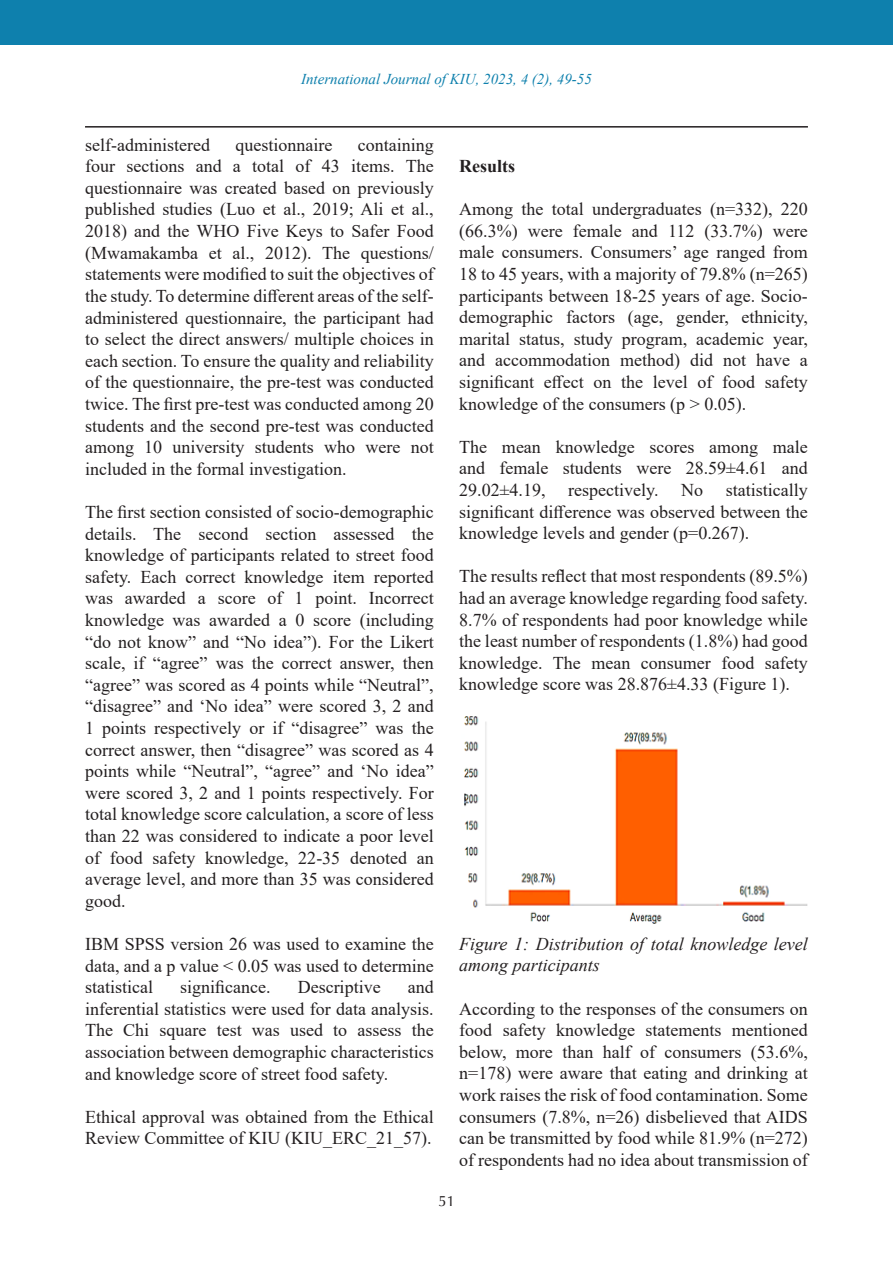
<style>
.page{position:relative;width:893px;height:1263px;background:#fff}
.page>*{position:absolute;margin:0;border:0;box-sizing:border-box;transform-origin:0 0}
.t1{font:18px/21.6px "Times New Roman";color:#231f20;text-align:justify}
.t2{font:italic 18px/21.6px "Times New Roman";color:#231f20}
.t3{font:700 18px "Times New Roman";color:#231f20}
.t4{font:italic 15px "Times New Roman";color:#0e80ad}
.t5{font:15px "CG Omega";color:#231f20}
</style>
<div class="page">
<div style="left:0;top:0;width:893px;height:45px;background:#0e80ad"></div>
<hr style="left:85px;top:126px;width:723px;height:2px;background:#231f20">
<img style="left:464px;top:716px;width:344px;height:208px">
<p class="t4" style="left:301px;top:69px;width:292px">International Journal of KIU, 2023, 4 (2), 49-55</p>
<p class="t1" style="left:85px;top:133px;width:350px;text-indent:273px">containing four sections and a total of 43 items. The questionnaire was created based on previously published studies (Luo et al., 2019; Ali et al., 2018) and the WHO Five Keys to Safer Food (Mwamakamba et al., 2012). The questions/ statements were modified to suit the objectives of the study. To determine different areas of the self&shy;administered questionnaire, the participant had to select the direct answers/ multiple choices in each section. To ensure the quality and reliability of the questionnaire, the pre-test was conducted twice. The first pre-test was conducted among 20 students and the second pre-test was conducted among 10 university students who were not included in the formal investigation.</p>
<p class="t1" style="left:85px;top:500px;width:350px">The first section consisted of socio-demographic details. The second section assessed the knowledge of participants related to street food safety. Each correct knowledge item reported was awarded a score of 1 point. Incorrect knowledge was awarded a 0 score (including “do not know” and “No idea”). For the Likert scale, if “agree” was the correct answer, then “agree” was scored as 4 points while “Neutral”, “disagree” and ‘No idea” were scored 3, 2 and 1 points respectively or if “disagree” was the correct answer, then “disagree” was scored as 4 points while “Neutral”, “agree” and ‘No idea” were scored 3, 2 and 1 points respectively. For total knowledge score calculation, a score of less than 22 was considered to indicate a poor level of food safety knowledge, 22-35 denoted an average level, and more than 35 was considered good.</p>
<p class="t1" style="left:85px;top:932px;width:350px">IBM SPSS version 26 was used to examine the data, and a p value &lt; 0.05 was used to determine statistical</p>
<p class="t1" style="left:85px;top:133px;width:126px">self-administered</p>
<p class="t1" style="left:235px;top:133px;width:98px">questionnaire</p>
<p class="t1" style="left:85px;top:976px;width:350px;text-indent:323px">and inferential statistics were used for data analysis.<br>The Chi square test was used to assess the association between demographic characteristics and knowledge score of street food safety.</p>
<p class="t1" style="left:85px;top:1105px;width:350px">Ethical approval was obtained from the Ethical<br>Review Committee of KIU (KIU_ERC_21_57).</p>
<p class="t1" style="left:180px;top:976px;width:92px">significance.</p>
<p class="t1" style="left:298px;top:976px;width:84px">Descriptive</p>
<p class="t3" style="left:459px;top:153px;width:57px">Results</p>
<p class="t1" style="left:459px;top:198px;width:350px">Among the total undergraduates (n=332), 220 (66.3%) were female and 112 (33.7%) were male consumers. Consumers’ age ranged from 18 to 45 years, with a majority of 79.8% (n=265) participants between 18-25 years of age. Socio&shy;demographic factors (age, gender, ethnicity, marital status, study program, academic year, and accommodation method) did not have a significant effect on the level of food safety knowledge of the consumers (p &gt; 0.05).</p>
<p class="t1" style="left:459px;top:435px;width:350px">The mean knowledge scores among male and female students were 28.59±4.61 and 29.02±4.19,</p>
<p class="t1" style="left:459px;top:479px;width:350px;text-indent:267px">statistically significant difference was observed between the knowledge levels and gender (p=0.267).</p>
<p class="t1" style="left:459px;top:565px;width:350px">The results reflect that most respondents (89.5%) had an average knowledge regarding food safety.<br>8.7% of respondents had poor knowledge while the least number of respondents (1.8%) had good knowledge. The mean consumer food safety knowledge score was 28.876±4.33 (Figure 1).</p>
<p class="t1" style="left:568px;top:479px;width:92px">respectively.</p>
<p class="t1" style="left:681px;top:479px;width:23px">No</p>
<p class="t2" style="left:459px;top:932px;width:350px">Figure 1: Distribution of total knowledge level among participants</p>
<p class="t1" style="left:459px;top:997px;width:350px">According to the responses of the consumers on food safety knowledge statements mentioned below, more than half of consumers (53.6%, n=178) were aware that eating and drinking at work raises the risk of food contamination. Some consumers (7.8%, n=26) disbelieved that AIDS can be transmitted by food while 81.9% (n=272) of respondents had no idea about transmission of</p>
<p class="t5" style="left:438px;top:1192px;width:18px">51</p>
</div>
